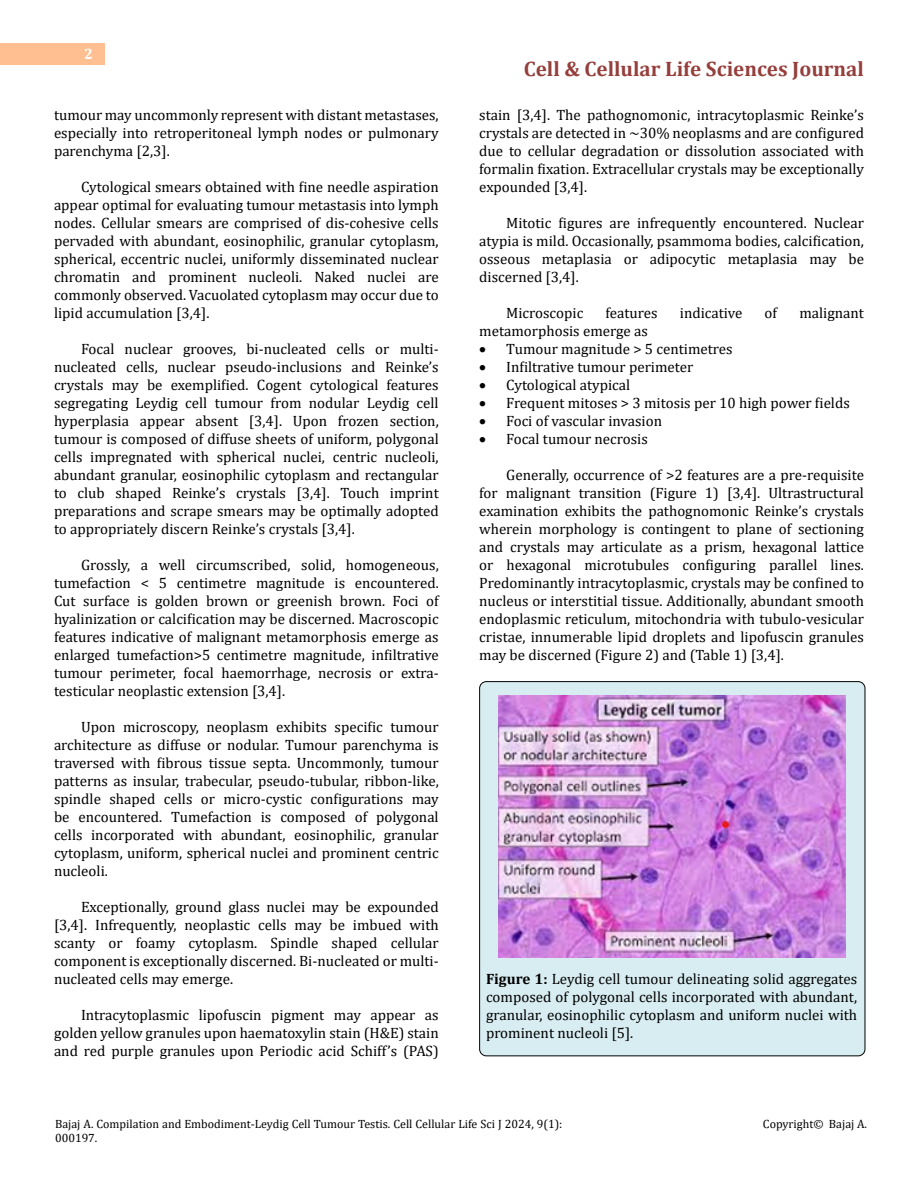
<style>
.page{position:relative;width:918px;height:1188px;background:#fff}
.page>*{position:absolute;margin:0;border:0;box-sizing:border-box;transform-origin:0 0}
.t1{font:700 21px "Cambria";color:#953f3c}
.t2{font:15px/18px "Cambria";color:#000;text-align:justify}
.t3{font:700 15px "Cambria";color:#fff}
.t4{font:12px/14.4px "Cambria";color:#000}
.s1{font-weight:700}
</style>
<div class="page">
<div style="left:0;top:43px;width:105px;height:21px;background:#ffbf91"></div>
<div style="left:480px;top:682px;width:385px;height:374px;background:#d8edf2;border-radius:7px"></div>
<div style="left:479px;top:681px;width:386px;height:375px;border:1px solid #000;border-radius:7px"></div>
<img style="left:498px;top:696px;width:347px;height:261px">
<p class="t3" style="left:84px;top:44px;width:10px">2</p>
<p class="t2" style="left:54px;top:105px;width:386px">tumour may uncommonly represent with distant metastases, especially into retroperitoneal lymph nodes or pulmonary parenchyma [2,3].</p>
<p class="t2" style="left:54px;top:177px;width:386px;text-indent:27px">Cytological smears obtained with fine needle aspiration appear optimal for evaluating tumour metastasis into lymph nodes. Cellular smears are comprised of dis-cohesive cells pervaded with abundant, eosinophilic, granular cytoplasm, spherical, eccentric nuclei, uniformly disseminated nuclear chromatin and prominent nucleoli. Naked nuclei are commonly observed. Vacuolated cytoplasm may occur due to lipid accumulation [3,4].</p>
<p class="t2" style="left:54px;top:339px;width:386px;text-indent:27px">Focal nuclear grooves, bi-nucleated cells or multi&shy;nucleated cells, nuclear pseudo-inclusions and Reinke’s crystals may be exemplified. Cogent cytological features segregating Leydig cell tumour from nodular Leydig cell hyperplasia appear absent [3,4]. Upon frozen section, tumour is composed of diffuse sheets of uniform, polygonal cells impregnated with spherical nuclei, centric nucleoli, abundant granular, eosinophilic cytoplasm and rectangular to club shaped Reinke’s crystals [3,4]. Touch imprint preparations and scrape smears may be optimally adopted to appropriately discern Reinke’s crystals [3,4].</p>
<p class="t2" style="left:54px;top:555px;width:386px;text-indent:27px">Grossly, a well circumscribed, solid, homogeneous, tumefaction &lt; 5 centimetre magnitude is encountered.<br>Cut surface is golden brown or greenish brown. Foci of hyalinization or calcification may be discerned. Macroscopic features indicative of malignant metamorphosis emerge as enlarged tumefaction&gt;5 centimetre magnitude, infiltrative tumour perimeter, focal haemorrhage, necrosis or extra&shy;testicular neoplastic extension [3,4].</p>
<p class="t2" style="left:54px;top:717px;width:386px;text-indent:27px">Upon microscopy, neoplasm exhibits specific tumour architecture as diffuse or nodular. Tumour parenchyma is traversed with fibrous tissue septa. Uncommonly, tumour patterns as insular, trabecular, pseudo-tubular, ribbon-like, spindle shaped cells or micro-cystic configurations may be encountered. Tumefaction is composed of polygonal cells incorporated with abundant, eosinophilic, granular cytoplasm, uniform, spherical nuclei and prominent centric nucleoli.</p>
<p class="t2" style="left:54px;top:897px;width:386px;text-indent:27px">Exceptionally, ground glass nuclei may be expounded [3,4]. Infrequently, neoplastic cells may be imbued with scanty or foamy cytoplasm. Spindle shaped cellular component is exceptionally discerned. Bi-nucleated or multi&shy;nucleated cells may emerge.</p>
<p class="t2" style="left:54px;top:1005px;width:386px;text-indent:27px">Intracytoplasmic lipofuscin pigment may appear as golden yellow granules upon haematoxylin stain (H&amp;E) stain and red purple granules upon Periodic acid Schiff’s (PAS)</p>
<h1 class="t1" style="left:524px;top:54px;width:342px">Cell &amp; Cellular Life Sciences Journal</h1>
<p class="t2" style="left:479px;top:105px;width:386px">stain [3,4]. The pathognomonic, intracytoplasmic Reinke’s crystals are detected in ~30% neoplasms and are configured due to cellular degradation or dissolution associated with formalin fixation. Extracellular crystals may be exceptionally expounded [3,4].</p>
<p class="t2" style="left:479px;top:213px;width:386px;text-indent:27px">Mitotic figures are infrequently encountered. Nuclear atypia is mild. Occasionally, psammoma bodies, calcification, osseous metaplasia or adipocytic metaplasia may be discerned [3,4].</p>
<p class="t2" style="left:506px;top:303px;width:79px">Microscopic</p>
<p class="t2" style="left:606px;top:303px;width:54px">features</p>
<p class="t2" style="left:680px;top:303px;width:64px">indicative</p>
<p class="t2" style="left:765px;top:303px;width:14px">of</p>
<p class="t2" style="left:799px;top:303px;width:66px">malignant</p>
<p class="t2" style="left:479px;top:321px;width:170px">metamorphosis emerge as</p>
<p class="t2" style="left:479px;top:339px;width:255px">• Tumour magnitude &gt; 5 centimetres</p>
<p class="t2" style="left:479px;top:357px;width:216px">• Infiltrative tumour perimeter</p>
<p class="t2" style="left:479px;top:375px;width:153px">• Cytological atypical</p>
<p class="t2" style="left:479px;top:393px;width:372px">• Frequent mitoses &gt; 3 mitosis per 10 high power fields</p>
<p class="t2" style="left:479px;top:411px;width:184px">• Foci of vascular invasion</p>
<p class="t2" style="left:479px;top:429px;width:170px">• Focal tumour necrosis</p>
<p class="t2" style="left:479px;top:465px;width:386px;text-indent:27px">Generally, occurrence of &gt;2 features are a pre-requisite for malignant transition (Figure 1) [3,4]. Ultrastructural examination exhibits the pathognomonic Reinke’s crystals wherein morphology is contingent to plane of sectioning and crystals may articulate as a prism, hexagonal lattice or hexagonal microtubules configuring parallel lines.<br>Predominantly intracytoplasmic, crystals may be confined to nucleus or interstitial tissue. Additionally, abundant smooth endoplasmic reticulum, mitochondria with tubulo-vesicular cristae, innumerable lipid droplets and lipofuscin granules may be discerned (Figure 2) and (Table 1) [3,4].</p>
<p class="t2" style="left:486px;top:969px;width:373px"><span class="s1">Figure 1:</span> Leydig cell tumour delineating solid aggregates composed of polygonal cells incorporated with abundant, granular, eosinophilic cytoplasm and uniform nuclei with prominent nucleoli [5].</p>
<p class="t4" style="left:55px;top:1117px;width:509px">Bajaj A. Compilation and Embodiment-Leydig Cell Tumour Testis. Cell Cellular Life Sci J 2024, 9(1):<br>000197.</p>
<p class="t4" style="left:763px;top:1117px;width:105px">Copyright© Bajaj A.</p>
</div>
